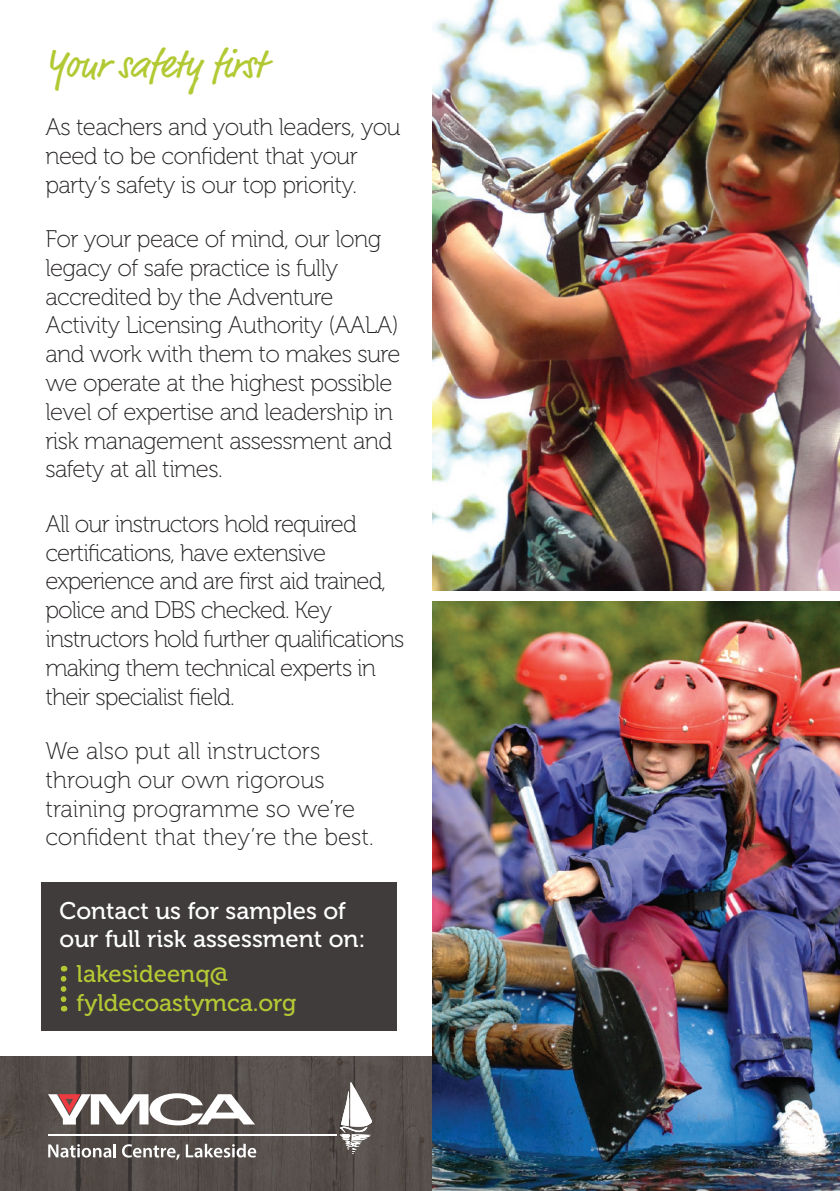
<style>
.page{position:relative;width:840px;height:1191px;background:#fff}
.page>*{position:absolute;margin:0;border:0;box-sizing:border-box;transform-origin:0 0}
.Headers{font:40px "Market OT";letter-spacing:-.005em;color:#b3c934}
.t1{font:24px/28.8px "Museo 100";letter-spacing:-.025em;color:#231f20}
.t2{font:24px/28.8px "Museo 100";color:#231f20}
.t3{font:24px/28.8px "Museo 500";color:#fff}
.t4{font:24px/28.8px "Museo 500";color:#b3c934}
</style>
<div class="page">
<img style="left:0;top:1057px;width:432px;height:134px">
<svg style="left:48px;top:1093px;width:207px;height:32px"></svg>
<svg style="left:339px;top:1082px;width:33px;height:72px"></svg>
<hr style="left:48px;top:1134px;width:288px;height:1px;background:#fff">
<svg style="left:48px;top:1143px;width:68px;height:14px"></svg>
<svg style="left:122px;top:1144px;width:58px;height:15px"></svg>
<svg style="left:186px;top:1143px;width:70px;height:14px"></svg>
<img style="left:432px;top:0;width:407px;height:1191px">
<div style="left:420px;top:591px;width:419px;height:9px;background:#fff"></div>
<div style="left:41px;top:882px;width:355px;height:148px;background:#403c3c"></div>
<svg style="left:61px;top:978px;width:5px;height:33px"></svg>
<p class="Headers" style="left:45px;top:41px;width:221px">Your safety first</p>
<p class="t1" style="left:45px;top:113px;width:356px">As teachers and youth leaders, you need to be confident that your party’s safety is our top priority.</p>
<p class="t1" style="left:45px;top:225px;width:356px">For your peace of mind, our long legacy of safe practice is fully accredited by the Adventure<br>Activity Licensing Authority (AALA) and work with them to makes sure we operate at the highest possible level of expertise and leadership in risk management assessment and safety at all times.</p>
<p class="t1" style="left:45px;top:510px;width:360px">All our instructors hold required certifications, have extensive experience and are first aid trained, police and DBS checked. Key instructors hold further qualifications making them technical experts in their specialist field.</p>
<p class="t2" style="left:45px;top:737px;width:330px">We also put all instructors through our own rigorous training programme so we’re confident that they’re the best.</p>
<p class="t3" style="left:59px;top:896px;width:307px">Contact us for samples of our full risk assessment on:</p>
<p class="t4" style="left:76px;top:959px;width:221px">lakesideenq@ fyldecoastymca.org</p>
</div>
